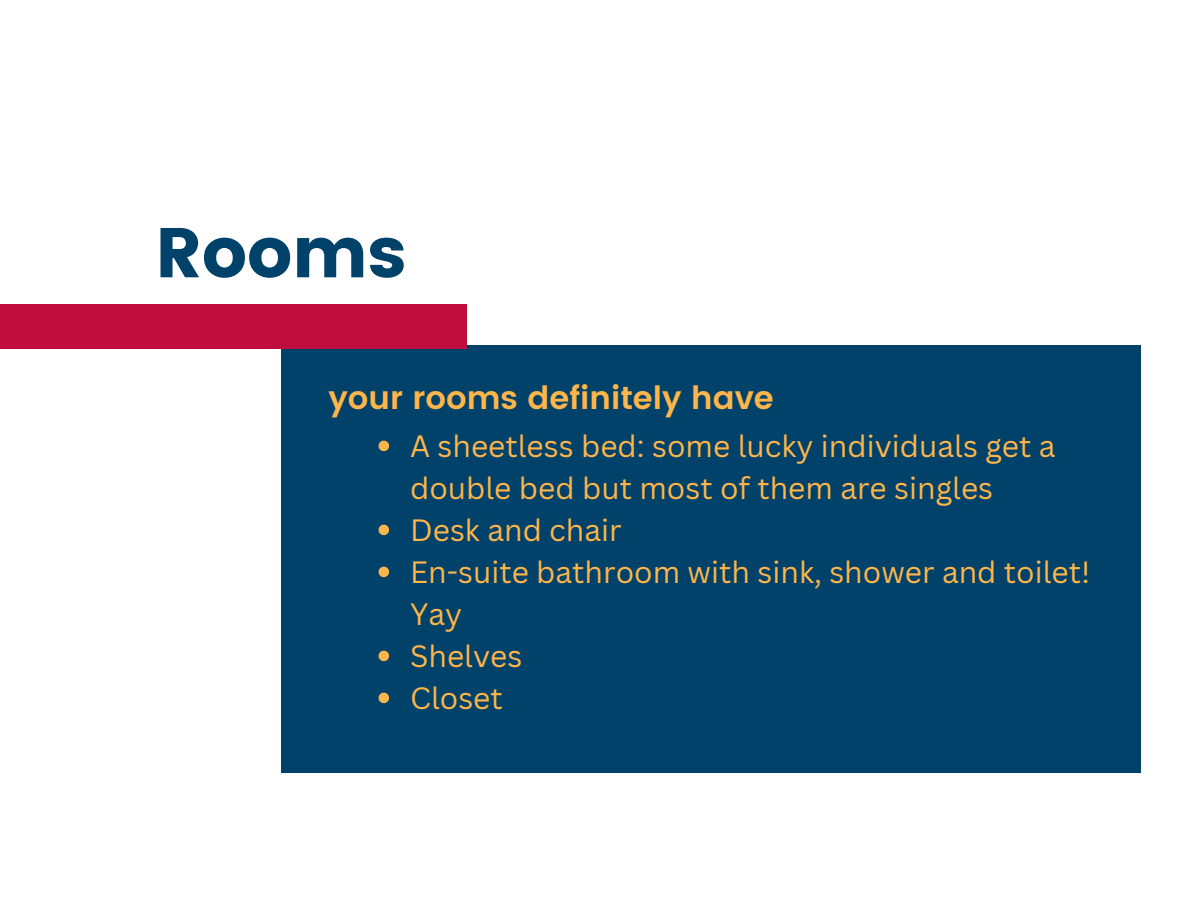
<style>
.page{position:relative;width:1200px;height:900px;background:#fff}
.page>*{position:absolute;margin:0;border:0;box-sizing:border-box;transform-origin:0 0}
.t1{font:70.4px "Poppins";letter-spacing:-.01em;color:#01426a}
.t2{font:600 32px "Poppins";color:#ffb549}
.t3{font:30px/42px "Canva Sans";color:#ffb549}
</style>
<div class="page">
<div style="left:281px;top:345px;width:859px;height:427px;background:#01426a"></div>
<div style="left:0;top:304px;width:466px;height:45px;background:#bf0d3e"></div>
<svg style="left:379px;top:441px;width:10px;height:10px"></svg>
<svg style="left:379px;top:525px;width:10px;height:10px"></svg>
<svg style="left:379px;top:567px;width:10px;height:10px"></svg>
<svg style="left:379px;top:651px;width:10px;height:10px"></svg>
<svg style="left:379px;top:693px;width:10px;height:10px"></svg>
<h1 class="t1" style="left:155px;top:212px;width:253px">Rooms</h1>
<p class="t2" style="left:328px;top:374px;width:447px">your rooms definitely have</p>
<p class="t3" style="left:410px;top:425px;width:682px">A sheetless bed: some lucky individuals get a double bed but most of them are singles<br>Desk and chair<br>En-suite bathroom with sink, shower and toilet!<br>Yay<br>Shelves<br>Closet</p>
</div>
